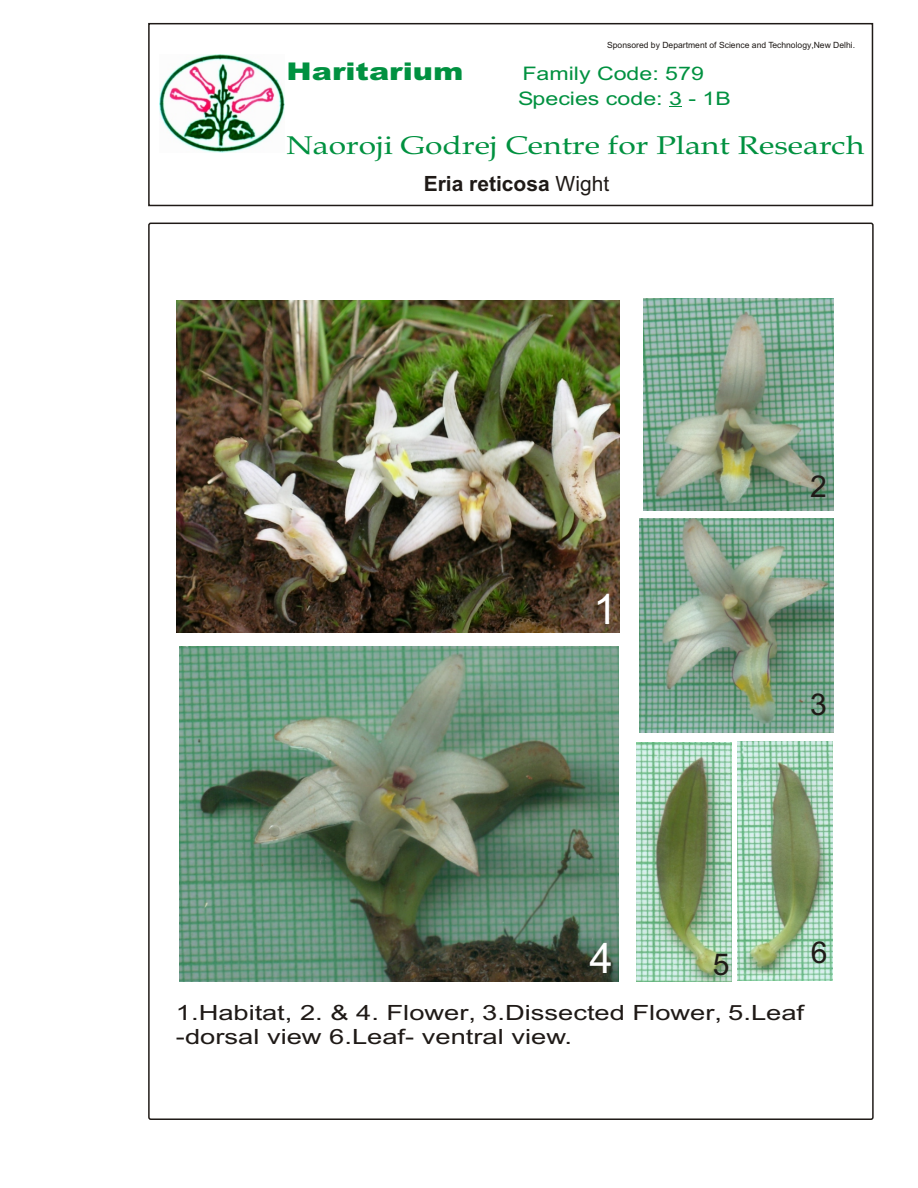
<style>
.page{position:relative;width:918px;height:1188px;background:#fff}
.page>*{position:absolute;margin:0;border:0;box-sizing:border-box;transform-origin:0 0}
.t1{font:42px "Arial";color:#fff}
.t2{font:30.15px "Arial";color:#1f1a17}
.t3{font:25.65px "Book Antiqua";color:#009140;scale:1.24 1}
.t4{font:900 24.45px "Arial";color:#009140;scale:1.24 1}
.t5{font:21px/23.4px "Arial";color:#1f1a17;scale:1.3 1}
.t6{font:700 21px "Arial";color:#1f1a17}
.t7{font:18.6px/24.5px "Arial";color:#009140;scale:1.24 1}
.t8{font:8.55px "Arial";color:#1f1a17}
.s1{font-weight:400}
</style>
<div class="page">
<img style="left:643px;top:299px;width:191px;height:211px">
<img style="left:637px;top:742px;width:94px;height:239px">
<img style="left:738px;top:741px;width:94px;height:240px">
<img style="left:640px;top:518px;width:194px;height:214px">
<img style="left:180px;top:647px;width:439px;height:335px">
<svg style="left:669px;top:106px;width:13px;height:1px"></svg>
<img style="left:160px;top:55px;width:124px;height:97px">
<div style="left:148px;top:23px;width:725px;height:183px;border:2px solid #1f1a17"></div>
<img style="left:176px;top:300px;width:443px;height:332px">
<p class="t8" style="left:607px;top:42px;width:250px">Sponsored by Department of Science and Technology,New Delhi.</p>
<p class="t4" style="left:287px;top:63px;width:144px">Haritarium</p>
<p class="t7" style="left:518px;top:63px;width:173px">Family Code: 579<br>Species code: 3 - 1B</p>
<p class="t3" style="left:287px;top:136px;width:467px">Naoroji Godrej Centre for Plant Research</p>
<p class="t6" style="left:424px;top:176px;width:187px">Eria reticosa <span class="s1">Wight</span></p>
<h1 class="t1" style="left:593px;top:593px;width:25px">1</h1>
<h2 class="t2" style="left:810px;top:475px;width:18px">2</h2>
<h2 class="t2" style="left:810px;top:693px;width:18px">3</h2>
<h1 class="t1" style="left:590px;top:942px;width:25px">4</h1>
<h2 class="t2" style="left:811px;top:941px;width:18px">6</h2>
<h2 class="t2" style="left:713px;top:953px;width:18px">5</h2>
<p class="t5" style="left:176px;top:1003px;width:485px">1.Habitat, 2. &amp; 4. Flower, 3.Dissected Flower, 5.Leaf -dorsal view 6.Leaf- ventral view.</p>
</div>
